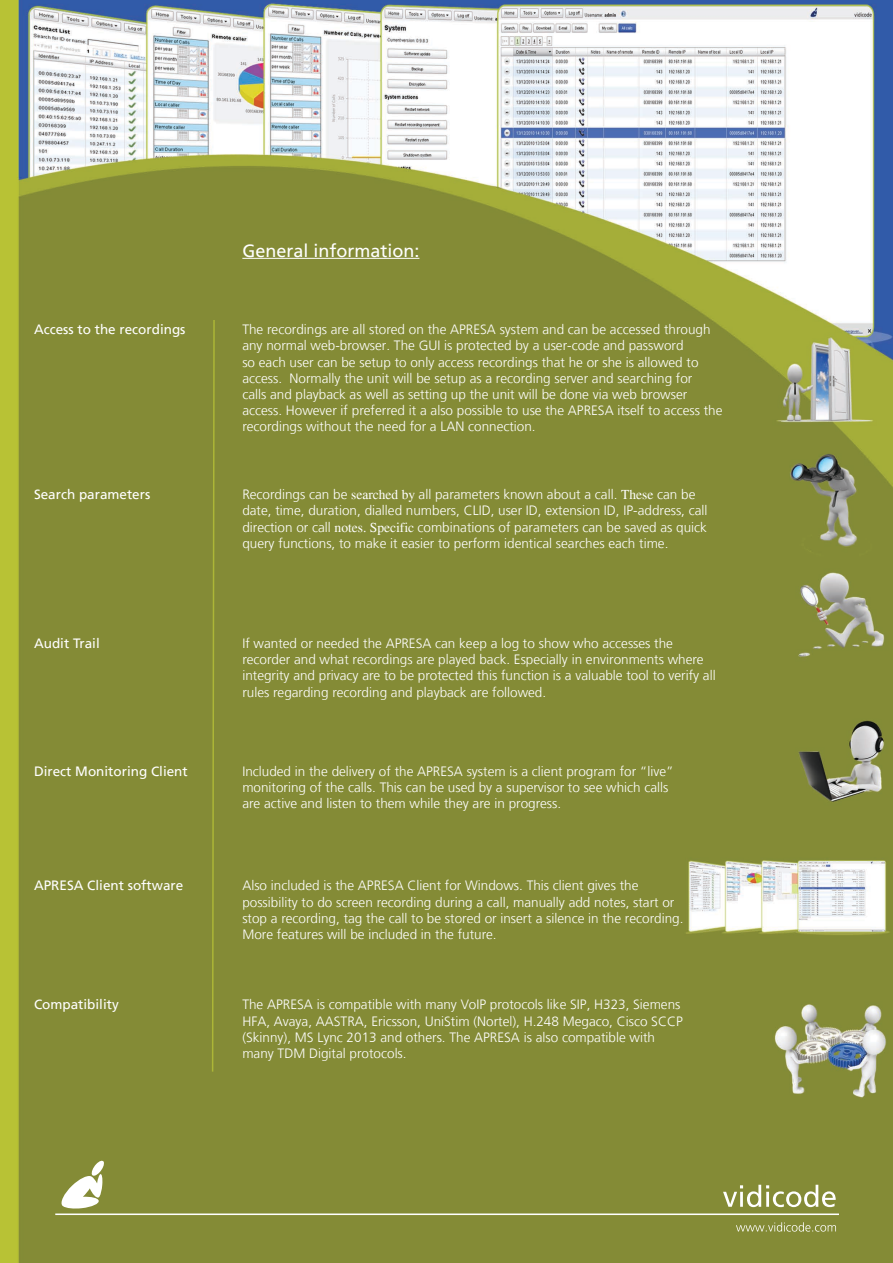
<style>
.page{position:relative;width:893px;height:1263px;background:#fff}
.page>*{position:absolute;margin:0;border:0;box-sizing:border-box;transform-origin:0 0}
.t1{font:18px "Frutiger LT";color:#fff}
.t2{font:300 13.5px/16.2px "Frutiger LT";color:#fff}
.t3{font:13.5px "Frutiger LT";color:#fff}
.s1{font-family:"Times";font-weight:400}
</style>
<div class="page">
<img style="left:0;top:0;width:893px;height:1263px">
<svg style="left:54px;top:1155px;width:785px;height:76px;background:#8a9040"></svg>
<svg style="left:211px;top:318px;width:5px;height:755px;background:#8f9736"></svg>
<hr style="left:242px;top:258px;width:177px;height:1px;background:#fff">
<h1 class="t1" style="left:242px;top:240px;width:179px">General information:</h1>
<p class="t3" style="left:34px;top:322px;width:153px">Access to the recordings</p>
<p class="t2" style="left:242px;top:322px;width:482px">The recordings are all stored on the APRESA system and can be accessed through any normal web-browser. The GUI is protected by a user-code and password<br>so each user can be setup to only access recordings that he or she is allowed to access. Normally the unit will be setup as a recording server and searching for<br>calls and playback as well as setting up the unit will be done via web browser access. However if preferred it a also possible to use the APRESA itself to access the recordings without the need for a LAN connection.</p>
<p class="t3" style="left:34px;top:487px;width:118px">Search parameters</p>
<p class="t2" style="left:242px;top:487px;width:467px">Recordings can be <span class="s1">searched by</span> all parameters known about a call. <span class="s1">These</span> can be date, time, duration, dialled numbers, CLID, user ID, extension ID, IP-address, call direction or call <span class="s1">notes. Specific</span> combinations of parameters can be saved as quick query functions, to make it easier to perform identical searches each time.</p>
<p class="t3" style="left:34px;top:635px;width:67px">Audit Trail</p>
<p class="t2" style="left:242px;top:635px;width:475px">If wanted or needed the APRESA can keep a log to show who accesses the recorder and what recordings are played back. Especially in environments where integrity and privacy are to be protected this function is a valuable tool to verify all rules regarding recording and playback are followed.</p>
<p class="t3" style="left:34px;top:763px;width:155px">Direct Monitoring Client</p>
<p class="t2" style="left:242px;top:763px;width:433px">Included in the delivery of the APRESA system is a client program for “live” monitoring of the calls. This can be used by a supervisor to see which calls are active and listen to them while they are in progress.</p>
<p class="t3" style="left:34px;top:878px;width:151px">APRESA Client software</p>
<p class="t2" style="left:242px;top:878px;width:443px">Also included is the APRESA Client for Windows. This client gives the possibility to do screen recording during a call, manually add notes, start or stop a recording, tag the call to be stored or insert a silence in the recording.<br>More features will be included in the future.</p>
<p class="t3" style="left:34px;top:997px;width:86px">Compatibility</p>
<p class="t2" style="left:242px;top:997px;width:442px">The APRESA is compatible with many VoIP protocols like SIP, H323, Siemens HFA, Avaya, AASTRA, Ericsson, UniStim (Nortel), H.248 Megaco, Cisco SCCP (Skinny), MS Lync 2013 and others. The APRESA is also compatible with many TDM Digital protocols.</p>
</div>
